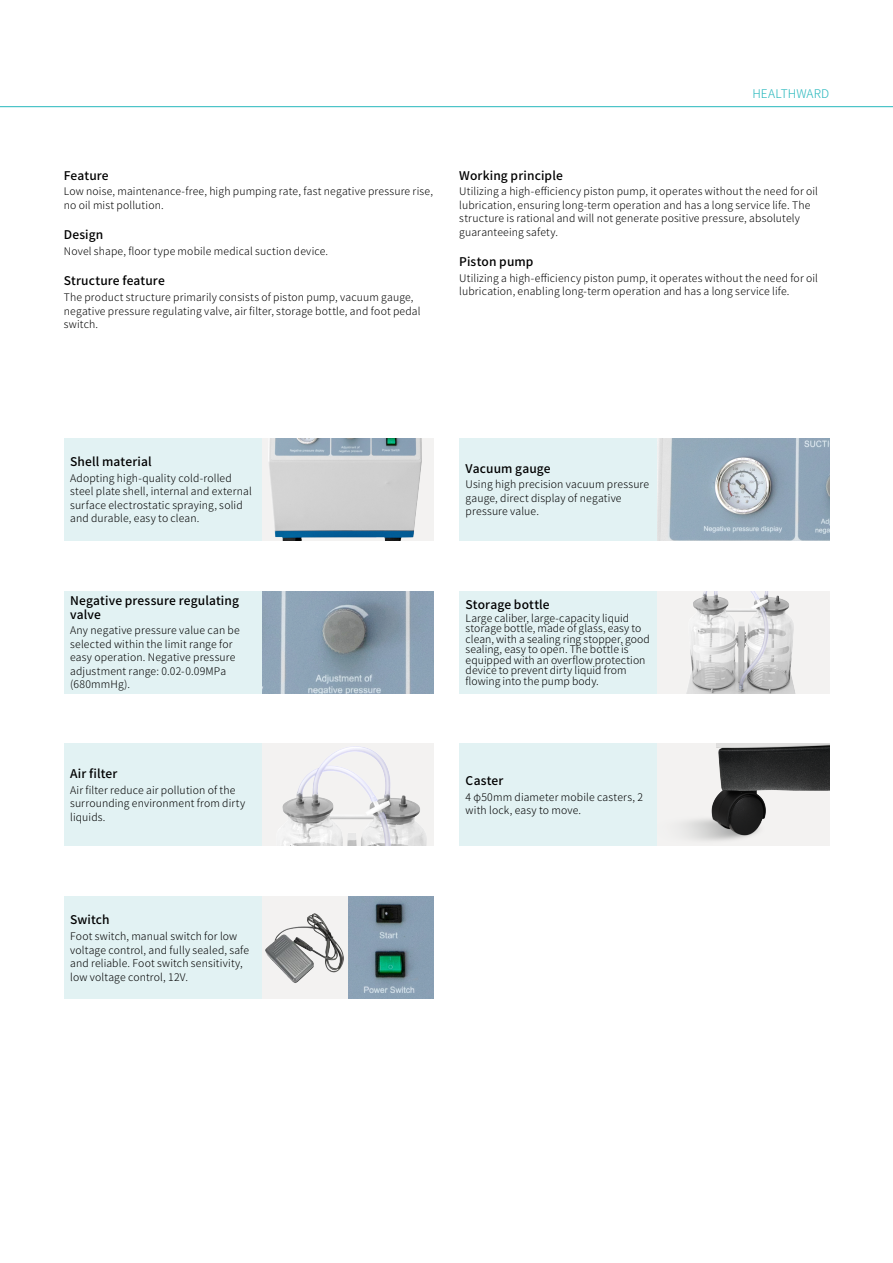
<style>
.page{position:relative;width:893px;height:1263px;background:#fff}
.page>*{position:absolute;margin:0;border:0;box-sizing:border-box;transform-origin:0 0}
.t1{font:500 12px/13.5px "Noto Sans CJ Ksc";letter-spacing:.01em;color:#000}
.t2{font:300 12px "Noto Sans CJ Ksc";color:#26b7bc}
.t3{font:300 10.5px/13.5px "Noto Sans CJ Ksc";letter-spacing:.015em;color:#000}
</style>
<div class="page">
<hr style="left:0;top:106px;width:893px;height:1px;background:#26b7bc">
<img style="left:262px;top:591px;width:172px;height:102px">
<div style="left:261px;top:438px;width:173px;height:102px;background:#f3f2f1"></div>
<img style="left:269px;top:438px;width:153px;height:102px">
<img style="left:657px;top:438px;width:172px;height:102px">
<img style="left:348px;top:897px;width:86px;height:102px">
<div style="left:262px;top:744px;width:172px;height:102px;background:#f3f2f1"></div>
<img style="left:282px;top:747px;width:145px;height:99px">
<div style="left:261px;top:897px;width:87px;height:102px;background:#f3f2f1"></div>
<img style="left:265px;top:913px;width:79px;height:70px">
<div style="left:657px;top:591px;width:172px;height:102px;background:#f3f2f1"></div>
<img style="left:687px;top:591px;width:108px;height:102px">
<img style="left:657px;top:744px;width:172px;height:102px">
<div style="left:64px;top:591px;width:198px;height:102px;background:#e2f2f3"></div>
<div style="left:64px;top:438px;width:197px;height:102px;background:#e2f2f3"></div>
<div style="left:64px;top:744px;width:197px;height:102px;background:#e2f2f3"></div>
<div style="left:459px;top:591px;width:198px;height:102px;background:#e2f2f3"></div>
<div style="left:459px;top:438px;width:198px;height:102px;background:#e2f2f3"></div>
<div style="left:64px;top:897px;width:197px;height:102px;background:#e2f2f3"></div>
<div style="left:459px;top:744px;width:198px;height:102px;background:#e2f2f3"></div>
<p class="t2" style="left:752px;top:87px;width:78px">Healthward</p>
<p class="t1" style="left:64px;top:169px;width:46px">Feature</p>
<p class="t3" style="left:64px;top:185px;width:371px">Low noise, maintenance-free, high pumping rate, fast negative pressure rise, no oil mist pollution.</p>
<p class="t1" style="left:64px;top:228px;width:41px">Design</p>
<p class="t3" style="left:64px;top:245px;width:266px">N ovel shape, floor type mobile medical suction device.</p>
<p class="t1" style="left:64px;top:275px;width:103px">Structure feature</p>
<p class="t3" style="left:64px;top:291px;width:358px">The product structure primarily consists of piston pump, vacuum gauge, negative pressure regulating valve, air filter, storage bottle, and foot pedal switch.</p>
<p class="t1" style="left:459px;top:169px;width:105px">Working principle</p>
<p class="t3" style="left:459px;top:185px;width:360px">Utilizing a high-efficiency piston pump, it operates without the need for oil lubrication, ensuring long-term operation and has a long service life. The structure is rational and will not generate positive pressure, absolutely guaranteeing safety.</p>
<p class="t1" style="left:459px;top:255px;width:76px">Piston pump</p>
<p class="t3" style="left:459px;top:272px;width:360px">Utilizing a high-efficiency piston pump, it operates without the need for oil lubrication, enabling long-term operation and has a long service life.</p>
<p class="t1" style="left:70px;top:455px;width:83px">Shell material</p>
<p class="t3" style="left:70px;top:471px;width:183px">Adopting high-quality cold-rolled steel plate shell, internal and external surface electrostatic spraying, solid and durable, easy to clean.</p>
<p class="t1" style="left:70px;top:594px;width:170px">Negative pressure regulating valve</p>
<p class="t3" style="left:70px;top:624px;width:171px">Any negative pressure value can be selected within the limit range for easy operation. N egative pressure adjustment range: 0.02-0.09MPa (680mmHg).</p>
<p class="t1" style="left:70px;top:767px;width:49px">Air filter</p>
<p class="t3" style="left:70px;top:784px;width:177px">Air filter reduce air pollution of the surrounding environment from dirty liquids.</p>
<p class="t1" style="left:70px;top:913px;width:41px">Switch</p>
<p class="t3" style="left:70px;top:930px;width:181px">Foot switch, manual switch for low voltage control, and fully sealed, safe and reliable. Foot switch sensitivity, low voltage control, 12V.</p>
<p class="t1" style="left:466px;top:462px;width:87px">Vacuum gauge</p>
<p class="t3" style="left:466px;top:478px;width:185px">Using high precision vacuum pressure gauge, direct display of negative pressure value.</p>
<p class="t1" style="left:466px;top:598px;width:86px">Storage bottle</p>
<p class="t3" style="left:466px;top:613px;width:186px;line-height:10.5px">Large caliber, large-capacity liquid storage bottle, made of glass, easy to clean, with a sealing ring stopper, good sealing, easy to open. The bottle is equipped with an overflow protection device to prevent dirty liquid from flowing into the pump body.</p>
<p class="t1" style="left:466px;top:774px;width:39px">Caster</p>
<p class="t3" style="left:466px;top:790px;width:179px">4 φ50mm diameter mobile casters, 2 with lock, easy to move.</p>
</div>
